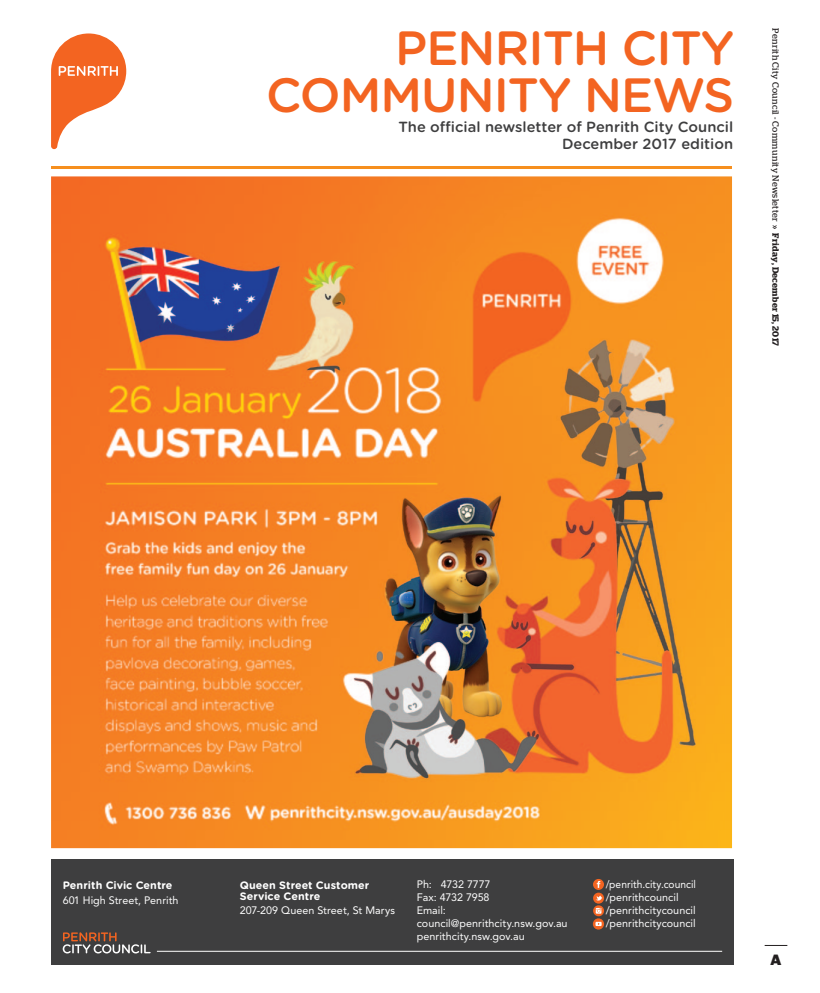
<style>
.page{position:relative;width:820px;height:993px;background:#fff}
.page>*{position:absolute;margin:0;border:0;box-sizing:border-box;transform-origin:0 0}
.HEADLINE{font:500 48px/46.5px "Gotham Rounded";letter-spacing:-.02em;color:#f36421;text-align:right}
.t1{font:900 15px "Gdn Sans";color:#231f20}
.SUBHEADING{font:500 14.7px "Gotham Rounded";color:#3e3e3f}
.BODY_TEXT_ORANGE{font:10.8px/12.9px "Avenir LT Std";letter-spacing:.005em;color:#fff}
.BODY_TEXT_ORANGE-2{font:700 10.8px "Gotham Rounded";letter-spacing:.005em;color:#fff}
.BODY_TEXT_ORANGE-3{font:10.8px "Avenir LT Std";letter-spacing:.005em;color:#fff;scale:.95 1}
.t2{font:9px "Stag";letter-spacing:.035em;color:#231f20}
.s1{font-weight:600}
</style>
<div class="page">
<img style="left:51px;top:176px;width:680px;height:671px">
<div style="left:51px;top:858px;width:682px;height:106px;background:#3e3e3f"></div>
<svg style="left:51px;top:33px;width:75px;height:116px"></svg>
<svg style="left:63px;top:932px;width:88px;height:21px"></svg>
<svg style="left:592px;top:878px;width:11px;height:11px"></svg>
<svg style="left:596px;top:880px;width:4px;height:7px"></svg>
<svg style="left:593px;top:892px;width:11px;height:11px"></svg>
<svg style="left:595px;top:895px;width:7px;height:5px"></svg>
<hr style="left:157px;top:950px;width:564px;height:1px;background:#fff">
<svg style="left:593px;top:905px;width:10px;height:10px"></svg>
<svg style="left:595px;top:907px;width:6px;height:6px"></svg>
<svg style="left:592px;top:918px;width:11px;height:11px"></svg>
<svg style="left:595px;top:921px;width:6px;height:4px"></svg>
<hr style="left:51px;top:166px;width:680px;height:2px;background:#f68f1e">
<p class="HEADLINE" style="left:266px;top:23px;width:469px">PENRITH CITY<br>COMMUNITY NEWS</p>
<p class="SUBHEADING" style="left:398px;top:116px;width:336px">The official newsletter of Penrith City Council</p>
<p class="SUBHEADING" style="left:562px;top:133px;width:172px">December 2017 edition</p>
<p class="t2" style="left:780px;top:28px;width:319px;rotate:90deg">Penrith City Council - Community Newsletter » <span class="s1">Friday, December 15, 2017</span></p>
<p class="BODY_TEXT_ORANGE-2" style="left:63px;top:876px;width:111px">Penrith Civic Centre</p>
<p class="BODY_TEXT_ORANGE" style="left:63px;top:893px;width:117px">601 High Street, Penrith</p>
<p class="BODY_TEXT_ORANGE-2" style="left:240px;top:876px;width:131px">Queen Street Customer</p>
<p class="BODY_TEXT_ORANGE-2" style="left:240px;top:887px;width:82px">Service Centre</p>
<p class="BODY_TEXT_ORANGE" style="left:240px;top:904px;width:157px">207-209 Queen Street, St Marys</p>
<p class="BODY_TEXT_ORANGE" style="left:416px;top:878px;width:75px">Ph: 4732 7777</p>
<p class="BODY_TEXT_ORANGE" style="left:416px;top:890px;width:152px">Fax: 4732 7958<br>Email: council@penrithcity.nsw.gov.au</p>
<p class="BODY_TEXT_ORANGE" style="left:416px;top:929px;width:109px">penrithcity.nsw.gov.au</p>
<p class="BODY_TEXT_ORANGE-3" style="left:605px;top:878px;width:96px">/penrith.city.council</p>
<p class="BODY_TEXT_ORANGE" style="left:605px;top:890px;width:74px">/penrithcouncil</p>
<p class="BODY_TEXT_ORANGE" style="left:605px;top:903px;width:91px">/penrithcitycouncil</p>
<p class="BODY_TEXT_ORANGE" style="left:605px;top:916px;width:91px">/penrithcitycouncil</p>
<p class="t1" style="left:770px;top:950px;width:12px">A</p>
</div>
